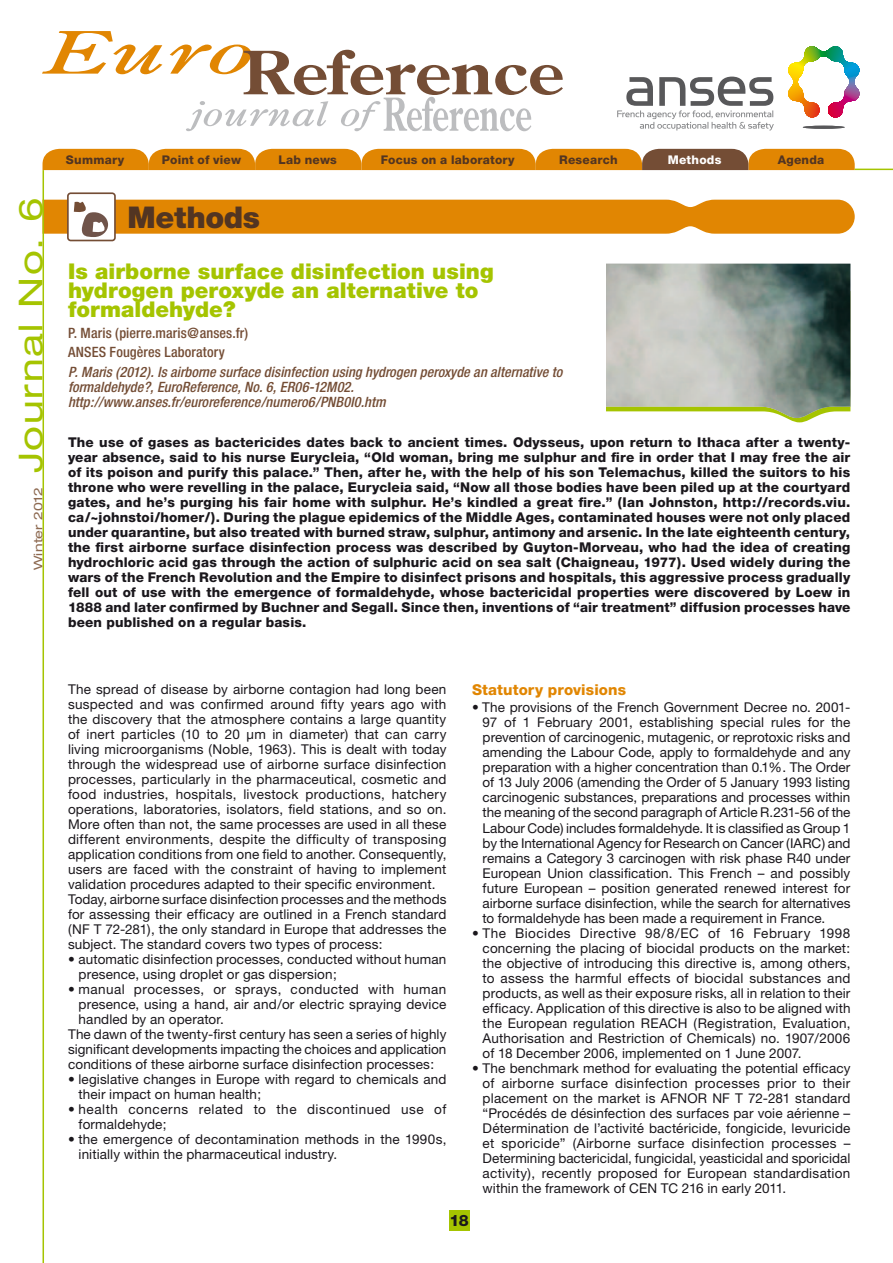
<style>
.page{position:relative;width:893px;height:1263px;background:#fff}
.page>*{position:absolute;margin:0;border:0;box-sizing:border-box;transform-origin:0 0}
.t1{font:expanded 33px "Helvetica Neue";letter-spacing:.05em;color:#a5c400;scale:1.1 1}
.t2{font:900 30px "Helvetica Neue";letter-spacing:-.015em;color:#523522}
.t3{font:900 21.75px/18.8px "Helvetica Neue";color:#a5c400}
.t4{font:800 15.75px "Helvetica Neue";color:#1a171c}
.t5{font:800 15px "Helvetica Neue";letter-spacing:.01em;color:#e18602}
.t6{font:italic 500 condensed 14.25px/15px "Helvetica Neue";letter-spacing:.005em;color:#744d35}
.t7{font:500 condensed 14.25px/19.2px "Helvetica Neue";letter-spacing:.01em;color:#744d35}
.t8{font:13.5px/15px "Helvetica Neue";letter-spacing:.01em;color:#1a171c}
.t9{font:800 13.5px/15px "Helvetica Neue";letter-spacing:.015em;color:#1a171c;text-align:justify}
.t10{font:13.5px/15px "Helvetica Neue";letter-spacing:.035em;color:#1a171c}
.t11{font:800 12px "Helvetica Neue";letter-spacing:.015em;color:#523522}
.t12{font:expanded 12px "Helvetica Neue";letter-spacing:.015em;color:#8d6950;scale:1.1 1}
.t13{font:800 12px "Helvetica Neue";letter-spacing:.02em;color:#fff}
</style>
<div class="page">
<svg style="left:42px;top:31px;width:120px;height:43px"></svg>
<svg style="left:170px;top:45px;width:393px;height:86px"></svg>
<svg style="left:788px;top:46px;width:72px;height:72px"></svg>
<hr style="left:822px;top:82px;width:3px;height:36px;background:#e2001a">
<hr style="left:803px;top:126px;width:42px;height:3px;background:#58585a;border-radius:50%">
<svg style="left:617px;top:77px;width:157px;height:54px"></svg>
<div style="left:449px;top:1210px;width:20px;height:21px;background:#a5c400"></div>
<hr style="left:855px;top:169px;width:38px;height:1px;background:#a5c400">
<svg style="left:43px;top:149px;width:812px;height:21px"></svg>
<div style="left:67px;top:192px;width:49px;height:49px;border:2px solid #744d35;border-radius:3px"></div>
<svg style="left:44px;top:200px;width:811px;height:37px"></svg>
<img style="left:606px;top:264px;width:244px;height:154px">
<hr style="left:43px;top:170px;width:1px;height:1093px;background:#a5c400">
<h1 class="t1" style="left:11px;top:473px;width:252px;rotate:-90deg">Journal No. 6</h1>
<p class="t12" style="left:31px;top:570px;width:77px;rotate:-90deg">Winter 2012</p>
<p class="t11" style="left:66px;top:152px;width:60px">Summary</p>
<p class="t11" style="left:162px;top:152px;width:81px">Point of view</p>
<p class="t11" style="left:279px;top:152px;width:60px">Lab news</p>
<p class="t11" style="left:381px;top:152px;width:135px">Focus on a laboratory</p>
<p class="t11" style="left:559px;top:152px;width:60px">Research</p>
<p class="t11" style="left:778px;top:152px;width:48px">Agenda</p>
<p class="t13" style="left:668px;top:152px;width:55px">Methods</p>
<h2 class="t2" style="left:128px;top:199px;width:134px">Methods</h2>
<h3 class="t3" style="left:68px;top:262px;width:427px">Is airborne surface disinfection using hydrogen peroxyde an alternative to formaldehyde?</h3>
<p class="t7" style="left:68px;top:323px;width:182px">P. Maris (pierre.maris@anses.fr)<br>ANSES Fougères Laboratory</p>
<p class="t6" style="left:68px;top:364px;width:496px">P. Maris (2012). Is airborne surface disinfection using hydrogen peroxyde an alternative to formaldehyde?, EuroReference, No. 6, ER06-12M02. http://www.anses.fr/euroreference/numero6/PNB0I0.htm</p>
<p class="t9" style="left:68px;top:435px;width:784px">The use of gases as bactericides dates back to ancient times. Odysseus, upon return to Ithaca after a twenty&shy;year absence, said to his nurse Eurycleia, “Old woman, bring me sulphur and fire in order that I may free the air of its poison and purify this palace.” Then, after he, with the help of his son Telemachus, killed the suitors to his throne who were revelling in the palace, Eurycleia said, “Now all those bodies have been piled up at the courtyard gates, and he’s purging his fair home with sulphur. He’s kindled a great fire.” (Ian Johnston, http://records.viu. ca/~johnstoi/homer/). During the plague epidemics of the Middle Ages, contaminated houses were not only placed under quarantine, but also treated with burned straw, sulphur, antimony and arsenic. In the late eighteenth century, the first airborne surface disinfection process was described by Guyton-Morveau, who had the idea of creating hydrochloric acid gas through the action of sulphuric acid on sea salt (Chaigneau, 1977). Used widely during the wars of the French Revolution and the Empire to disinfect prisons and hospitals, this aggressive process gradually fell out of use with the emergence of formaldehyde, whose bactericidal properties were discovered by Loew in 1888 and later confirmed by Buchner and Segall. Since then, inventions of “air treatment” diffusion processes have been published on a regular basis.</p>
<p class="t8" style="left:68px;top:682px;width:380px">The spread of disease by airborne contagion had long been suspected and was confirmed around fifty years ago with the discovery that the atmosphere contains a large quantity of inert particles (10 to 20 µm in diameter) that can carry living microorganisms (Noble, 1963). This is dealt with today through the widespread use of airborne surface disinfection processes, particularly in the pharmaceutical, cosmetic and food industries, hospitals, livestock productions, hatchery operations, laboratories, isolators, field stations, and so on.<br>More often than not, the same processes are used in all these different environments, despite the difficulty of transposing application conditions from one field to another. Consequently, users are faced with the constraint of having to implement validation procedures adapted to their specific environment.<br>Today, airborne surface disinfection processes and the methods for assessing their efficacy are outlined in a French standard (NF T 72-281), the only standard in Europe that addresses the subject. The standard covers two types of process:</p>
<p class="t8" style="left:79px;top:952px;width:369px;text-indent:-11px">• automatic disinfection processes, conducted without human presence, using droplet or gas dispersion;</p>
<p class="t10" style="left:68px;top:982px;width:380px">• manual processes, or sprays, conducted with human</p>
<p class="t8" style="left:79px;top:997px;width:369px">presence, using a hand, air and/or electric spraying device</p>
<p class="t8" style="left:79px;top:1012px;width:147px">handled by an operator.</p>
<p class="t8" style="left:68px;top:1027px;width:380px">The dawn of the twenty-first century has seen a series of highly</p>
<p class="t8" style="left:68px;top:1042px;width:380px">significant developments impacting the choices and application</p>
<p class="t8" style="left:68px;top:1057px;width:368px">conditions of these airborne surface disinfection processes:</p>
<p class="t8" style="left:79px;top:1072px;width:369px;text-indent:-11px">• legislative changes in Europe with regard to chemicals and their impact on human health;</p>
<p class="t10" style="left:79px;top:1102px;width:369px;text-indent:-11px">• health concerns related to the discontinued use of formaldehyde;</p>
<p class="t8" style="left:79px;top:1132px;width:369px;text-indent:-11px">• the emergence of decontamination methods in the 1990s, initially within the pharmaceutical industry.</p>
<p class="t5" style="left:472px;top:681px;width:156px">Statutory provisions</p>
<p class="t8" style="left:483px;top:700px;width:369px;text-align:justify;text-indent:-11px">• The provisions of the French Government Decree no. 2001- 97 of 1 February 2001, establishing special rules for the prevention of carcinogenic, mutagenic, or reprotoxic risks and amending the Labour Code, apply to formaldehyde and any preparation with a higher concentration than 0.1%. The Order of 13 July 2006 (amending the Order of 5 January 1993 listing carcinogenic substances, preparations and processes within the meaning of the second paragraph of Article R.231-56 of the Labour Code) includes formaldehyde. It is classified as Group 1 by the International Agency for Research on Cancer (IARC) and remains a Category 3 carcinogen with risk phase R40 under European Union classification. This French – and possibly future European – position generated renewed interest for airborne surface disinfection, while the search for alternatives to formaldehyde has been made a requirement in France.</p>
<p class="t8" style="left:483px;top:925px;width:369px;text-align:justify;text-indent:-11px">• The Biocides Directive 98/8/EC of 16 February 1998 concerning the placing of biocidal products on the market: the objective of introducing this directive is, among others, to assess the harmful effects of biocidal substances and products, as well as their exposure risks, all in relation to their efficacy. Application of this directive is also to be aligned with the European regulation REACH (Registration, Evaluation, Authorisation and Restriction of Chemicals) no. 1907/2006 of 18 December 2006, implemented on 1 June 2007.</p>
<p class="t8" style="left:483px;top:1060px;width:369px;text-align:justify;text-indent:-11px">• The benchmark method for evaluating the potential efficacy of airborne surface disinfection processes prior to their placement on the market is AFNOR NF T 72-281 standard “Procédés de désinfection des surfaces par voie aérienne – Détermination de l’activité bactéricide, fongicide, levuricide et sporicide” (Airborne surface disinfection processes – Determining bactericidal, fungicidal, yeasticidal and sporicidal activity), recently proposed for European standardisation within the framework of CEN TC 216 in early 2011.</p>
<p class="t4" style="left:450px;top:1211px;width:21px">18</p>
</div>
